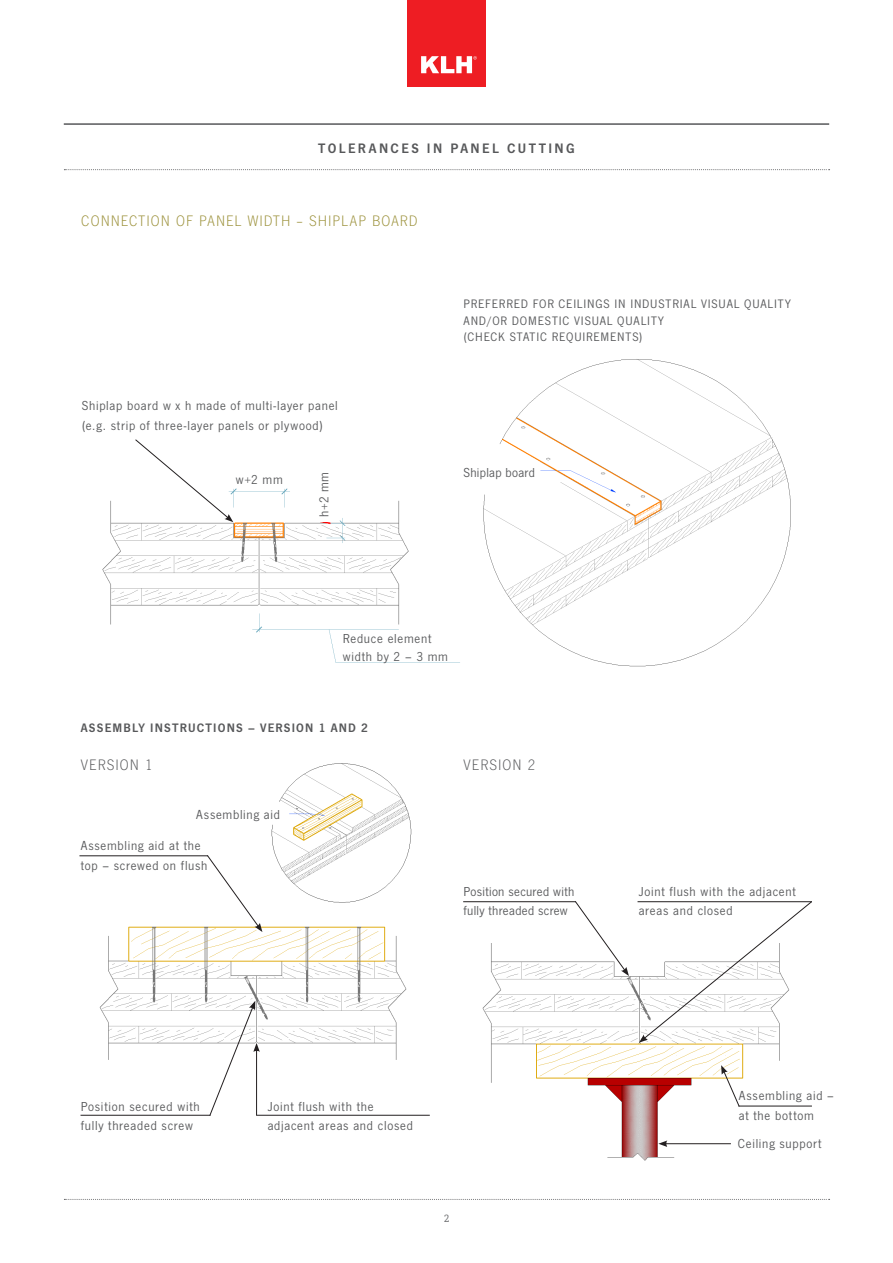
<style>
.page{position:relative;width:893px;height:1263px;background:#fff}
.page>*{position:absolute;margin:0;border:0;box-sizing:border-box;transform-origin:0 0}
.überschrift_light{font:15.75px "News Got T Ligh";letter-spacing:.065em;color:#9b9039}
.überschrift_light-2{font:15.75px "News Got T Ligh";letter-spacing:.07em;color:#57585a}
.rubriken{font:600 14.25px "News Got T";letter-spacing:.165em;color:#57585a}
.Beschreibung{font:13.5px/19.6px "News Got T";letter-spacing:.05em;color:#57585a}
.Beschreibung-2{font:13.5px "News Got T";letter-spacing:.02em;color:#57585a}
.Beschreibung-3{font:13.5px "News Got T";letter-spacing:.025em;color:#57585a}
.überschrift_2{font:12.75px/16.5px "News Got T";letter-spacing:.07em;color:#57585a}
.überschrift_2-2{font:600 12.75px "News Got T";letter-spacing:.09em;color:#57585a}
.t1{font:11.1px "Amasis MT Pro";color:#57585a}
</style>
<div class="page">
<img style="left:482px;top:943px;width:330px;height:218px">
<img style="left:483px;top:359px;width:308px;height:308px">
<img style="left:102px;top:488px;width:358px;height:175px">
<div style="left:317px;top:405px;width:20px;height:117px;background:#fff"></div>
<div style="left:338px;top:631px;width:200px;height:31px;background:#fff"></div>
<svg style="left:135px;top:440px;width:98px;height:82px"></svg>
<img style="left:79px;top:763px;width:333px;height:297px">
<hr style="left:80px;top:855px;width:128px;height:1px;background:#231f20">
<hr style="left:81px;top:1115px;width:129px;height:1px;background:#231f20">
<hr style="left:257px;top:1115px;width:172px;height:1px;background:#231f20">
<hr style="left:638px;top:901px;width:173px;height:1px;background:#231f20">
<hr style="left:464px;top:901px;width:111px;height:1px;background:#231f20">
<svg style="left:207px;top:855px;width:55px;height:77px"></svg>
<svg style="left:575px;top:901px;width:54px;height:75px"></svg>
<hr style="left:739px;top:1106px;width:72px;height:1px;background:#231f20">
<hr style="left:665px;top:1143px;width:65px;height:1px;background:#231f20">
<svg style="left:658px;top:1140px;width:9px;height:7px"></svg>
<svg style="left:721px;top:1065px;width:18px;height:41px"></svg>
<svg style="left:209px;top:1001px;width:51px;height:115px"></svg>
<svg style="left:639px;top:901px;width:173px;height:142px"></svg>
<div style="left:407px;top:0;width:79px;height:86px;background:#ee1d23"></div>
<svg style="left:421px;top:56px;width:56px;height:17px"></svg>
<svg style="left:64px;top:1199px;width:766px;height:1px"></svg>
<hr style="left:64px;top:123px;width:765px;height:2px;background:#57585a">
<svg style="left:64px;top:169px;width:766px;height:1px"></svg>
<p class="rubriken" style="left:318px;top:140px;width:258px">TOLERANCES IN PANEL CUTTING</p>
<p class="überschrift_light" style="left:81px;top:212px;width:338px">CONNECTION OF PANEL WIDTH – SHIPLAP BOARD</p>
<p class="Beschreibung" style="left:82px;top:396px;width:257px">Shiplap board w x h made of multi-layer panel</p>
<p class="Beschreibung" style="left:82px;top:415px;width:243px">(e.g. strip of three-layer panels or plywood)</p>
<p class="Beschreibung" style="left:236px;top:469px;width:48px">w+2 mm</p>
<p class="Beschreibung" style="left:314px;top:517px;width:47px;rotate:-90deg">h+2 mm</p>
<p class="überschrift_2" style="left:463px;top:295px;width:329px">PREFERRED FOR CEILINGS IN INDUSTRIAL VISUAL QUALITY<br>AND/OR DOMESTIC VISUAL QUALITY</p>
<p class="überschrift_2" style="left:463px;top:328px;width:181px">(CHECK STATIC REQUIREMENTS)</p>
<p class="Beschreibung-2" style="left:463px;top:465px;width:73px">Shiplap board</p>
<p class="Beschreibung" style="left:343px;top:628px;width:90px">Reduce element</p>
<p class="Beschreibung" style="left:343px;top:646px;width:107px">width by 2 – 3 mm</p>
<p class="überschrift_2-2" style="left:81px;top:720px;width:289px">ASSEMBLY INSTRUCTIONS – VERSION 1 AND 2</p>
<p class="überschrift_light-2" style="left:81px;top:756px;width:73px">VERSION 1</p>
<p class="Beschreibung" style="left:196px;top:804px;width:85px">Assembling aid</p>
<p class="Beschreibung" style="left:81px;top:836px;width:121px">Assembling aid at the</p>
<p class="Beschreibung" style="left:81px;top:855px;width:128px">top – screwed on flush</p>
<p class="überschrift_light-2" style="left:463px;top:756px;width:73px">VERSION 2</p>
<p class="Beschreibung-3" style="left:463px;top:884px;width:112px">Position secured with</p>
<p class="Beschreibung-2" style="left:463px;top:903px;width:106px">fully threaded screw</p>
<p class="Beschreibung" style="left:639px;top:881px;width:159px">Joint flush with the adjacent areas and closed</p>
<p class="Beschreibung" style="left:81px;top:1096px;width:120px">Position secured with</p>
<p class="Beschreibung" style="left:81px;top:1115px;width:113px">fully threaded screw</p>
<p class="Beschreibung" style="left:268px;top:1096px;width:107px">Joint flush with the</p>
<p class="Beschreibung" style="left:268px;top:1115px;width:147px">adjacent areas and closed</p>
<p class="t1" style="left:444px;top:1211px;width:7px">2</p>
<p class="Beschreibung" style="left:739px;top:1085px;width:97px">Assembling aid –</p>
<p class="Beschreibung" style="left:739px;top:1105px;width:77px">at the bottom</p>
<p class="Beschreibung" style="left:738px;top:1133px;width:85px">Ceiling support</p>
</div>
